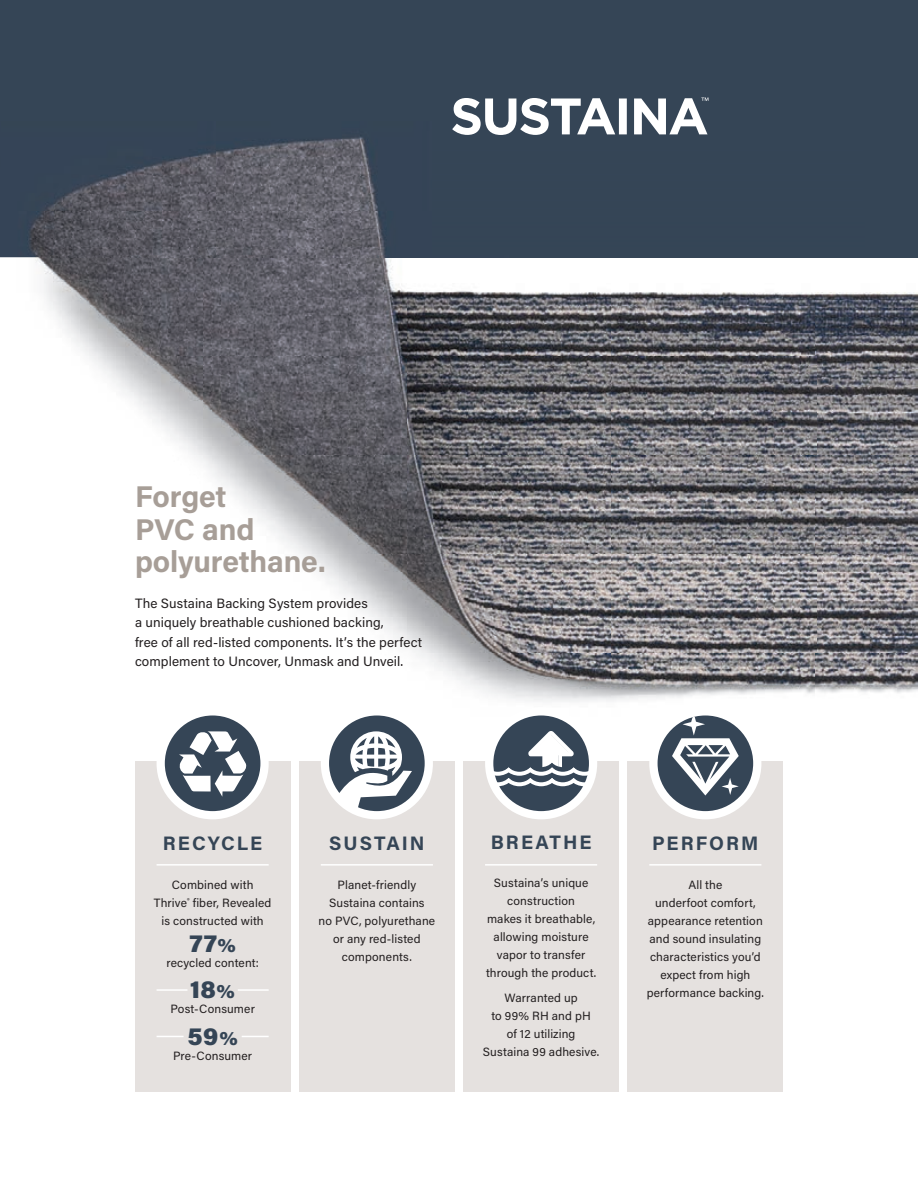
<style>
.page{position:relative;width:918px;height:1188px;background:#fff}
.page>*{position:absolute;margin:0;border:0;box-sizing:border-box;transform-origin:0 0}
.t1{font:700 30px/32.2px "Acumin Pro";letter-spacing:-.005em;color:#a79e97}
.t2{font:900 24px "Acumin Pro";color:#354556}
.t3{font:700 19.5px "Acumin Pro";letter-spacing:.1em;color:#354556}
.t4{font:13.5px/19.5px "Acumin Pro";letter-spacing:.005em;color:#231f20}
.t5{font:12px/18px "Acumin Pro";letter-spacing:.01em;color:#231f20;text-align:center}
.s1{font-size:19.5px}
</style>
<div class="page">
<div style="left:0;top:0;width:918px;height:122px;background:#354556"></div>
<img style="left:0;top:122px;width:918px;height:614px">
<img style="left:0;top:122px;width:51px;height:135px">
<img style="left:51px;top:256px;width:867px;height:1px">
<div style="left:464px;top:761px;width:155px;height:330px;background:#e5e1df"></div>
<div style="left:299px;top:761px;width:155px;height:330px;background:#e5e1df"></div>
<div style="left:628px;top:761px;width:155px;height:330px;background:#e5e1df"></div>
<div style="left:135px;top:761px;width:155px;height:330px;background:#e5e1df"></div>
<div style="left:321px;top:707px;width:112px;height:112px;border:16px solid #fff;border-radius:50%"></div>
<div style="left:157px;top:707px;width:112px;height:112px;border:16px solid #fff;border-radius:50%"></div>
<div style="left:485px;top:707px;width:112px;height:112px;border:16px solid #fff;border-radius:50%"></div>
<div style="left:649px;top:707px;width:112px;height:112px;border:16px solid #fff;border-radius:50%"></div>
<svg style="left:452px;top:98px;width:256px;height:37px"></svg>
<div style="left:329px;top:716px;width:96px;height:95px;background:#354556;border-radius:50%"></div>
<svg style="left:334px;top:731px;width:78px;height:79px"></svg>
<div style="left:165px;top:716px;width:95px;height:95px;background:#354556;border-radius:50%"></div>
<svg style="left:179px;top:731px;width:68px;height:66px"></svg>
<div style="left:493px;top:716px;width:96px;height:95px;background:#354556;border-radius:50%"></div>
<svg style="left:488px;top:731px;width:106px;height:57px"></svg>
<div style="left:658px;top:716px;width:95px;height:95px;background:#354556;border-radius:50%"></div>
<svg style="left:672px;top:716px;width:67px;height:80px"></svg>
<hr style="left:157px;top:864px;width:112px;height:2px;background:#fff">
<hr style="left:321px;top:864px;width:112px;height:2px;background:#fff">
<hr style="left:485px;top:864px;width:112px;height:2px;background:#fff">
<hr style="left:649px;top:864px;width:112px;height:2px;background:#fff">
<svg style="left:242px;top:1036px;width:27px;height:1px"></svg>
<svg style="left:157px;top:1036px;width:27px;height:1px"></svg>
<hr style="left:238px;top:989px;width:31px;height:2px;background:#fff">
<hr style="left:157px;top:989px;width:30px;height:2px;background:#fff">
<h1 class="t1" style="left:135px;top:479px;width:192px">Forget<br>PVC and polyurethane.</h1>
<p class="t4" style="left:135px;top:593px;width:289px">The Sustaina Backing System provides<br>a uniquely breathable cushioned backing,<br>free of all red-listed components. It’s the perfect complement to Uncover, Unmask and Unveil.</p>
<h3 class="t3" style="left:163px;top:830px;width:101px">RECYCLE</h3>
<p class="t5" style="left:154px;top:875px;width:119px">Combined with<br>Thrive<sup>®</sup> fiber, Revealed is constructed with</p>
<h2 class="t2" style="left:189px;top:926px;width:48px">77<span class="s1">%</span></h2>
<p class="t5" style="left:166px;top:953px;width:94px">recycled content:</p>
<h2 class="t2" style="left:190px;top:973px;width:46px">18<span class="s1">%</span></h2>
<p class="t5" style="left:170px;top:999px;width:86px">Post-Consumer</p>
<h2 class="t2" style="left:187px;top:1019px;width:52px">59<span class="s1">%</span></h2>
<p class="t5" style="left:173px;top:1046px;width:81px">Pre-Consumer</p>
<h3 class="t3" style="left:329px;top:830px;width:97px">SUSTAIN</h3>
<p class="t5" style="left:319px;top:875px;width:118px">Planet-friendly<br>Sustaina contains<br>no PVC, polyurethane or any red-listed components.</p>
<h3 class="t3" style="left:491px;top:829px;width:102px">BREATHE</h3>
<p class="t5" style="left:486px;top:874px;width:112px">Sustaina’s unique construction<br>makes it breathable, allowing moisture vapor to transfer through the product.</p>
<p class="t5" style="left:483px;top:988px;width:118px">Warranted up<br>to 99% RH and pH<br>of 12 utilizing<br>Sustaina 99 adhesive.</p>
<h3 class="t3" style="left:652px;top:830px;width:108px">PERFORM</h3>
<p class="t5" style="left:647px;top:875px;width:119px">All the<br>underfoot comfort, appearance retention and sound insulating characteristics you’d expect from high performance backing.</p>
</div>
